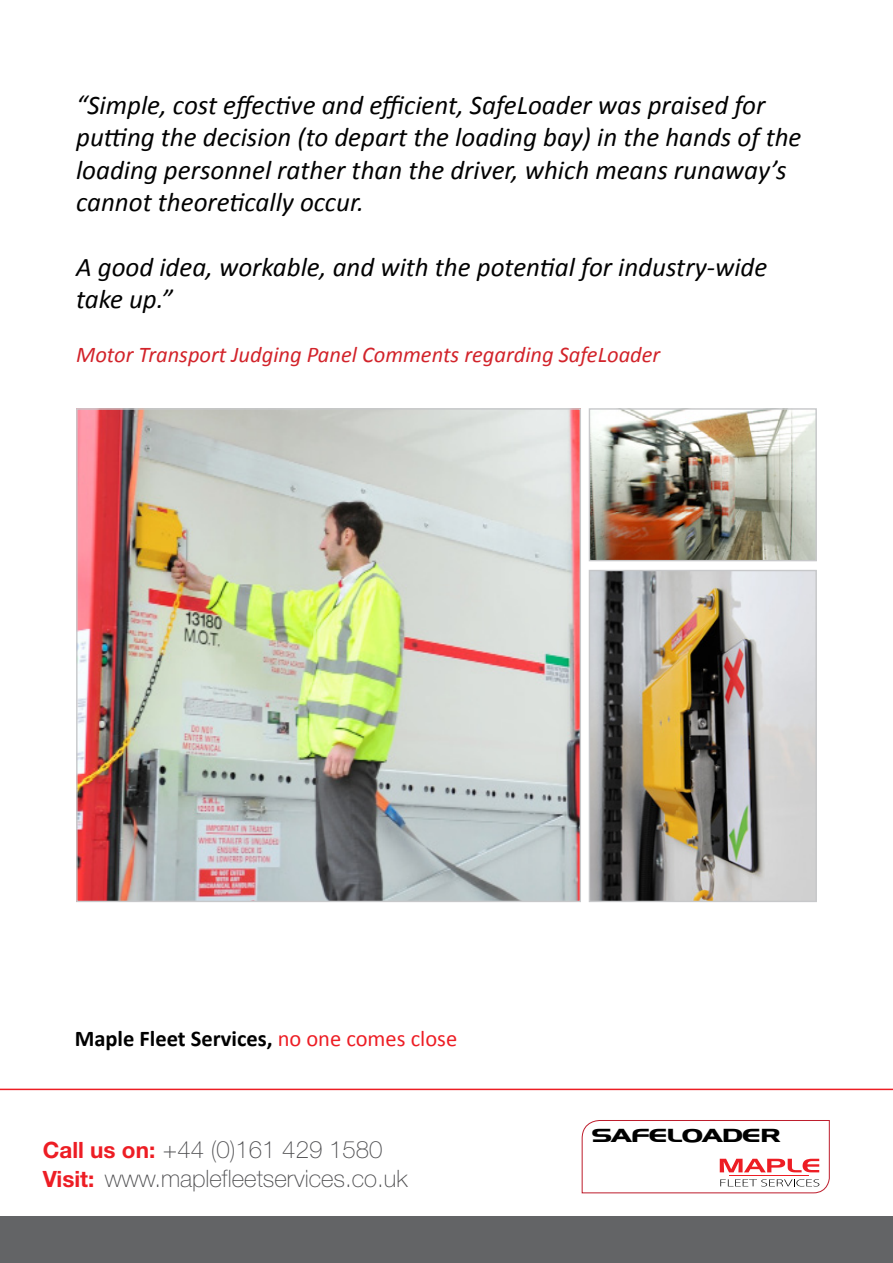
<style>
.page{position:relative;width:893px;height:1263px;background:#fff}
.page>*{position:absolute;margin:0;border:0;box-sizing:border-box;transform-origin:0 0}
.t1{font:italic 27px/32.4px "Calibri";color:#020202}
.t2{font:100 24px/29.2px "Helvetica Neue East A";color:#4d4d4f}
.t3{font:italic 22.5px "Calibri";color:#d2232a}
.t4{font:700 22.5px "Calibri";color:#000}
.t5{font:700 18.3px "Hanzel Extended";color:#000}
.s1{font-weight:400;color:#ed1d24}
.s2{font-weight:700;font-size:22.5px;color:#ed1d24}
</style>
<div class="page">
<div style="left:0;top:1216px;width:893px;height:47px;background:#636466"></div>
<hr style="left:0;top:1089px;width:893px;height:1px;background:#ed1d24">
<svg style="left:581px;top:1120px;width:249px;height:74px"></svg>
<img style="left:591px;top:410px;width:224px;height:149px">
<div style="left:589px;top:408px;width:228px;height:153px;border:1px solid #c7c8ca"></div>
<img style="left:78px;top:410px;width:501px;height:490px">
<img style="left:591px;top:572px;width:224px;height:328px">
<div style="left:589px;top:570px;width:228px;height:332px;border:1px solid #c7c8ca"></div>
<p class="t1" style="left:76px;top:88px;width:727px">“Simple, cost effective and efficient, SafeLoader was praised for putting the decision (to depart the loading bay) in the hands of the loading personnel rather than the driver, which means runaway’s cannot theoretically occur.</p>
<p class="t1" style="left:76px;top:250px;width:693px">A good idea, workable, and with the potential for industry-wide take up.”</p>
<p class="t3" style="left:76px;top:339px;width:586px">Motor Transport Judging Panel Comments regarding SafeLoader</p>
<p class="t4" style="left:75px;top:1024px;width:384px">Maple Fleet Services, <span class="s1">no one comes close</span></p>
<p class="t2" style="left:43px;top:1135px;width:366px"><span class="s2">Call us on:</span> +44 (0)161 429 1580<br><span class="s2">Visit:</span> www.maplefleetservices.co.uk</p>
<p class="t5" style="left:592px;top:1124px;width:190px">SAFELOADER</p>
</div>
